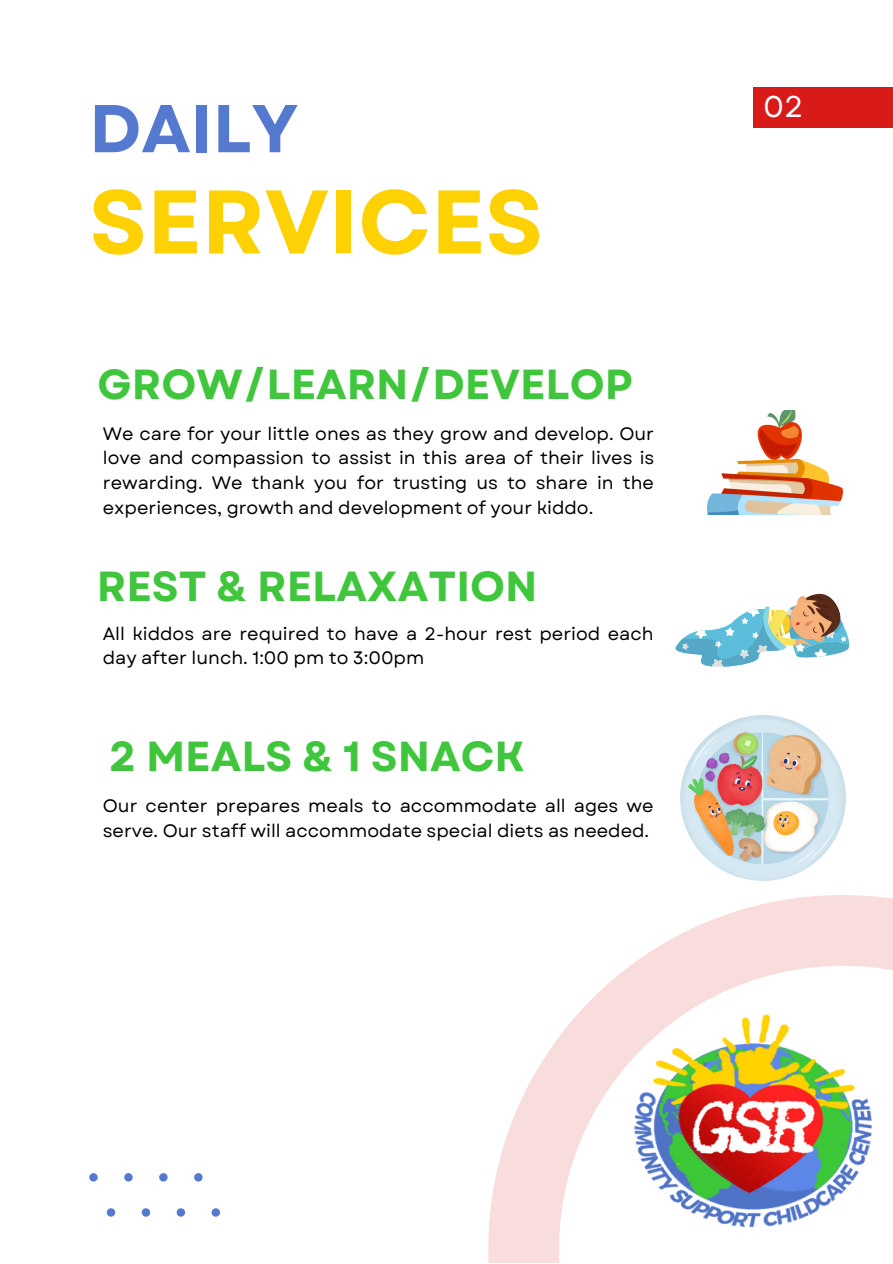
<style>
.page{position:relative;width:893px;height:1264px;background:#fff}
.page>*{position:absolute;margin:0;border:0;box-sizing:border-box;transform-origin:0 0}
.t1{font:700 89.85px "Garet";color:#fdd103}
.t2{font:700 67.5px "Garet";color:#5479cf}
.t3{font:700 42px "Garet";color:#40c63c}
.t4{font:30px "Garet";color:#fff}
.t5{font:18px/24.8px "Garet";color:#000}
</style>
<div class="page">
<div style="left:753px;top:87px;width:139px;height:40px;background:#d81b18"></div>
<svg style="left:488px;top:895px;width:404px;height:367px"></svg>
<svg style="left:89px;top:1173px;width:9px;height:8px"></svg>
<svg style="left:124px;top:1173px;width:9px;height:8px"></svg>
<svg style="left:159px;top:1173px;width:9px;height:8px"></svg>
<svg style="left:194px;top:1173px;width:8px;height:8px"></svg>
<svg style="left:107px;top:1208px;width:8px;height:8px"></svg>
<svg style="left:142px;top:1208px;width:8px;height:8px"></svg>
<svg style="left:177px;top:1208px;width:8px;height:8px"></svg>
<svg style="left:212px;top:1208px;width:8px;height:8px"></svg>
<img style="left:707px;top:410px;width:135px;height:105px">
<svg style="left:675px;top:593px;width:174px;height:73px"></svg>
<img style="left:680px;top:715px;width:165px;height:165px">
<img style="left:632px;top:1009px;width:242px;height:219px">
<p class="t2" style="left:89px;top:80px;width:210px">DAILY</p>
<p class="t1" style="left:89px;top:157px;width:455px">SERVICES</p>
<p class="t3" style="left:98px;top:354px;width:536px">GROW/LEARN/DEVELOP</p>
<p class="t5" style="left:103px;top:421px;width:553px;text-align:justify">We care for your little ones as they grow and develop. Our love and compassion to assist in this area of their lives is rewarding. We thank you for trusting us to share in the experiences, growth and development of your kiddo.</p>
<p class="t3" style="left:97px;top:556px;width:442px">REST &amp; RELAXATION</p>
<p class="t5" style="left:103px;top:621px;width:552px">All kiddos are required to have a 2-hour rest period each day after lunch. 1:00 pm to 3:00pm</p>
<p class="t3" style="left:109px;top:726px;width:417px">2 MEALS &amp; 1 SNACK</p>
<p class="t5" style="left:103px;top:793px;width:552px">Our center prepares meals to accommodate all ages we serve. Our staff will accommodate special diets as needed.</p>
<p class="t4" style="left:763px;top:84px;width:42px">02</p>
</div>
